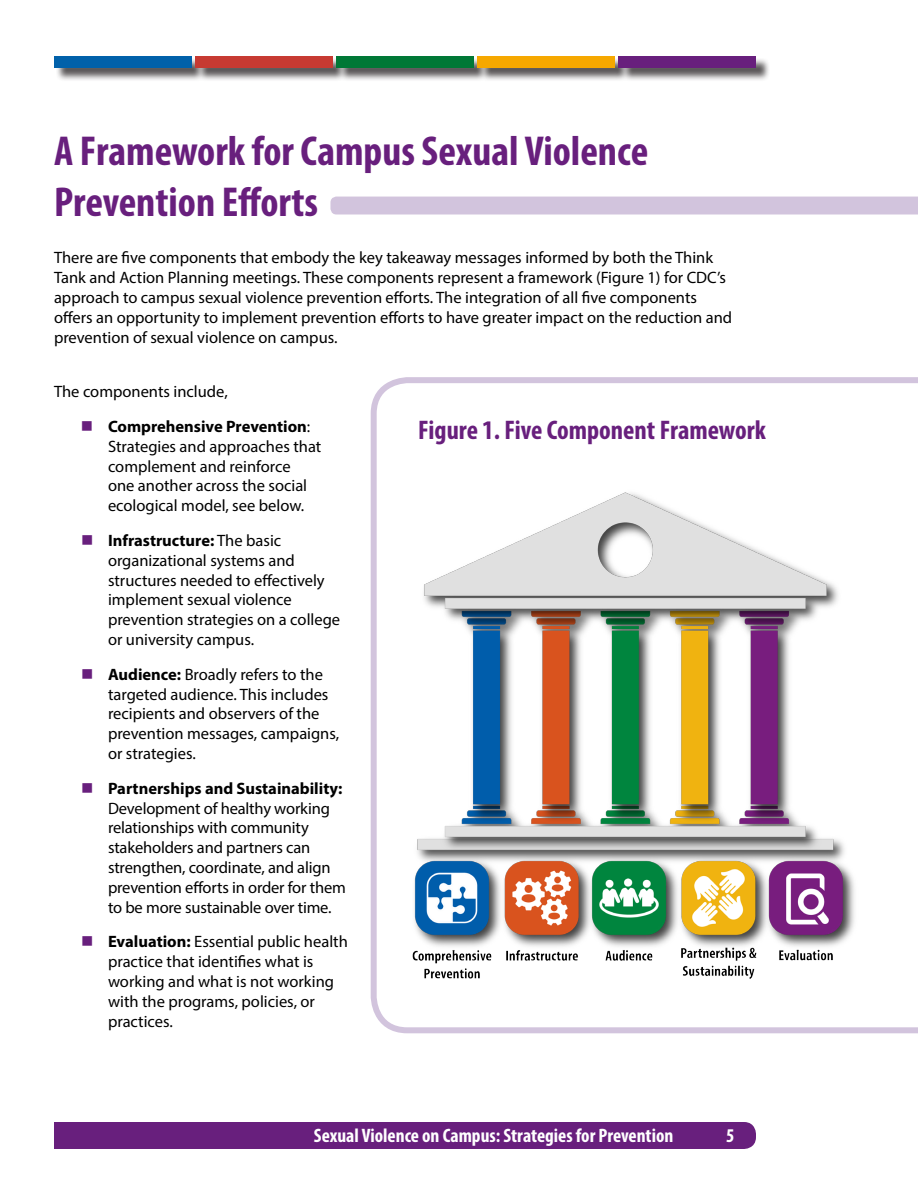
<style>
.page{position:relative;width:918px;height:1188px;background:#fff}
.page>*{position:absolute;margin:0;border:0;box-sizing:border-box;transform-origin:0 0}
.Major_Heading{font:700 condensed 42px "Myriad Pro";color:#681f7d}
.Subheadings{font:700 condensed 27px "Myriad Pro";color:#681f7d}
.t1{font:700 condensed 19.5px "Myriad Pro";color:#fff}
.List_Paragraph_Bulle{font:16.5px/19.8px "Myriad Pro";color:#000}
.s1{color:#681f7d}
.s2{font-weight:700}
</style>
<div class="page">
<div style="left:54px;top:1122px;width:702px;height:27px;background:#681f7d"></div>
<div style="left:56px;top:58px;width:714px;height:24px;background:#231f20;opacity:.75"></div>
<div style="left:54px;top:56px;width:137px;height:12px;background:#0161aa"></div>
<div style="left:195px;top:56px;width:137px;height:12px;background:#c73a32"></div>
<div style="left:336px;top:56px;width:138px;height:12px;background:#007836"></div>
<div style="left:478px;top:56px;width:137px;height:12px;background:#f6a800"></div>
<div style="left:619px;top:56px;width:137px;height:12px;background:#681f7d"></div>
<div style="left:330px;top:197px;width:588px;height:18px;background:#d2c4dd"></div>
<svg style="left:371px;top:377px;width:547px;height:656px"></svg>
<img style="left:405px;top:483px;width:453px;height:512px">
<p class="Major_Heading" style="left:54px;top:125px;width:596px">A Framework for Campus Sexual Violence</p>
<p class="Major_Heading" style="left:54px;top:176px;width:266px">Prevention Efforts</p>
<p class="List_Paragraph_Bulle" style="left:54px;top:248px;width:680px">There are five components that embody the key takeaway messages informed by both the Think Tank and Action Planning meetings. These components represent a framework (Figure 1) for CDC’s approach to campus sexual violence prevention efforts. The integration of all five components offers an opportunity to implement prevention efforts to have greater impact on the reduction and prevention of sexual violence on campus.</p>
<p class="List_Paragraph_Bulle" style="left:54px;top:381px;width:175px">The components include,</p>
<p class="List_Paragraph_Bulle" style="left:108px;top:416px;width:215px;text-indent:-27px"><span class="s1">■</span> <span class="s2">Comprehensive Prevention</span>:<br>Strategies and approaches that complement and reinforce<br>one another across the social ecological model, see below.</p>
<p class="List_Paragraph_Bulle" style="left:108px;top:530px;width:234px;text-indent:-27px"><span class="s1">■</span> <span class="s2">Infrastructure:</span> The basic organizational systems and structures needed to effectively implement sexual violence prevention strategies on a college or university campus.</p>
<p class="List_Paragraph_Bulle" style="left:108px;top:664px;width:233px;text-indent:-27px"><span class="s1">■</span> <span class="s2">Audience:</span> Broadly refers to the targeted audience. This includes recipients and observers of the prevention messages, campaigns, or strategies.</p>
<p class="List_Paragraph_Bulle" style="left:108px;top:778px;width:239px;text-indent:-27px"><span class="s1">■</span> <span class="s2">Partnerships and Sustainability:<br></span>Development of healthy working relationships with community stakeholders and partners can strengthen, coordinate, and align prevention efforts in order for them to be more sustainable over time.</p>
<p class="List_Paragraph_Bulle" style="left:108px;top:932px;width:241px;text-indent:-27px"><span class="s1">■</span> <span class="s2">Evaluation:</span> Essential public health practice that identifies what is working and what is not working with the programs, policies, or practices.</p>
<p class="Subheadings" style="left:418px;top:413px;width:349px">Figure 1. Five Component Framework</p>
<p class="t1" style="left:314px;top:1123px;width:361px">Sexual Violence on Campus: Strategies for Prevention</p>
<p class="t1" style="left:726px;top:1123px;width:10px">5</p>
</div>
